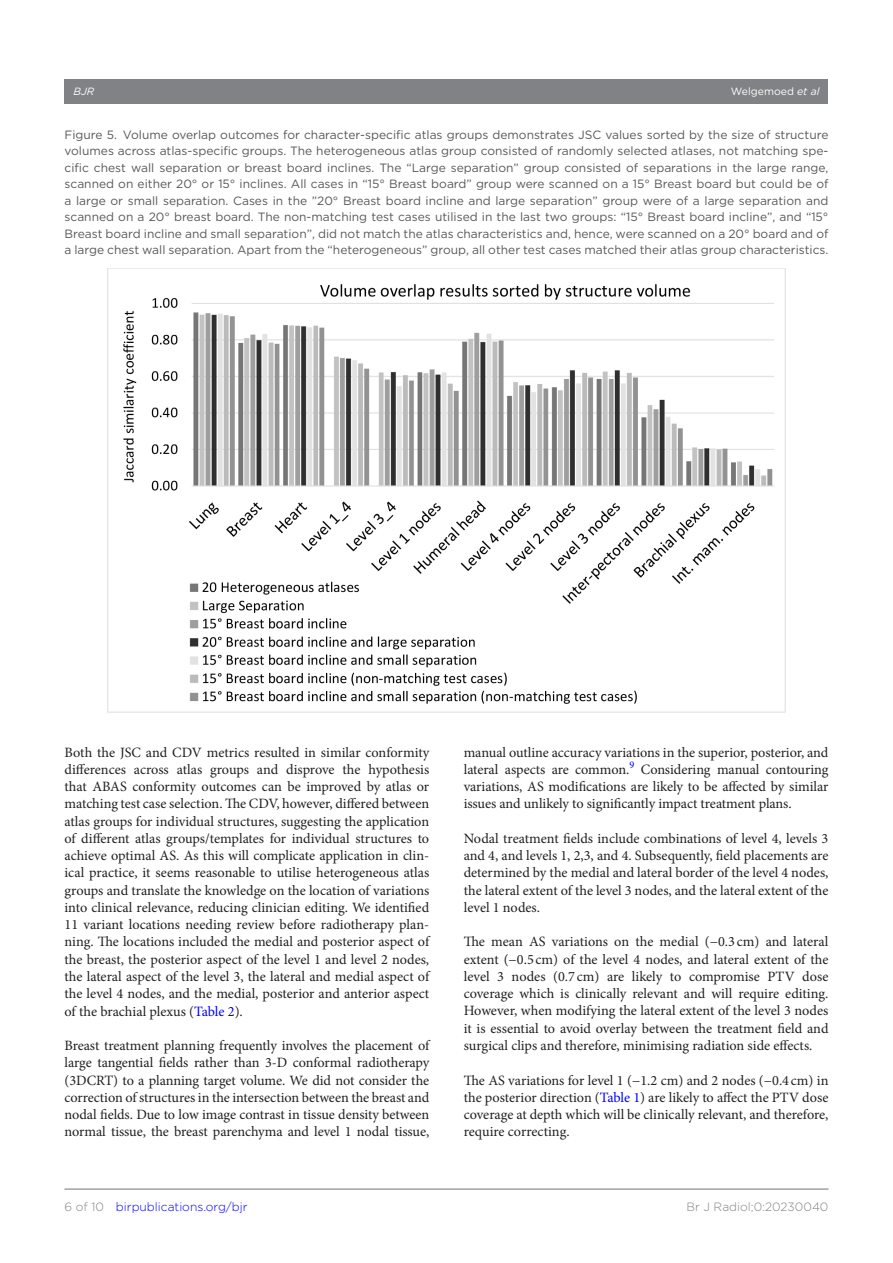
<style>
.page{position:relative;width:893px;height:1263px;background:#fff}
.page>*{position:absolute;margin:0;border:0;box-sizing:border-box;transform-origin:0 0}
.t1{font:14.25px/17.2px "Minion Pro";letter-spacing:-.005em;color:#231f20;text-align:justify}
.t2{font:12px/16.5px "Gotham";color:#57585a;text-align:justify}
.t3{font:300 12px "Gotham";color:#00f}
.t4{font:300 12px "Gotham";color:#808285}
.t5{font:10.5px "Gotham";color:#fff}
.t6{font:italic 10.5px "Gotham";color:#fff}
.s1{font-style:italic}
.s2{color:#00f}
.s3{color:#808285}
</style>
<div class="page">
<hr style="left:64px;top:1188px;width:764px;height:2px;background:#808285">
<div style="left:64px;top:79px;width:764px;height:24px;background:#808285"></div>
<img style="left:107px;top:268px;width:679px;height:445px">
<p class="t6" style="left:74px;top:85px;width:22px">BJR</p>
<p class="t5" style="left:731px;top:85px;width:90px">Welgemoed <span class="s1">et al</span></p>
<p class="t2" style="left:64px;top:126px;width:766px">Figure 5. Volume overlap outcomes for character-specific atlas groups demonstrates JSC values sorted by the size of structure volumes across atlas-specific groups. The heterogeneous atlas group consisted of randomly selected atlases, not matching spe&shy;cific chest wall separation or breast board inclines. The “Large separation” group consisted of separations in the large range, scanned on either 20° or 15° inclines. All cases in “15° Breast board” group were scanned on a 15° Breast board but could be of a large or small separation. Cases in the ”20° Breast board incline and large separation” group were of a large separation and scanned on a 20° breast board. The non-matching test cases utilised in the last two groups: “15° Breast board incline”, and “15° Breast board incline and small separation”, did not match the atlas characteristics and, hence, were scanned on a 20° board and of a large chest wall separation. Apart from the “heterogeneous” group, all other test cases matched their atlas group characteristics.</p>
<p class="t1" style="left:64px;top:743px;width:366px">Both the JSC and CDV metrics resulted in similar conformity differences across atlas groups and disprove the hypothesis that ABAS conformity outcomes can be improved by atlas or matching test case selection. The CDV, however, differed between atlas groups for individual structures, suggesting the application of different atlas groups/templates for individual structures to achieve optimal AS. As this will complicate application in clin&shy;ical practice, it seems reasonable to utilise heterogeneous atlas groups and translate the knowledge on the location of variations into clinical relevance, reducing clinician editing. We identified 11 variant locations needing review before radiotherapy plan&shy;ning. The locations included the medial and posterior aspect of the breast, the posterior aspect of the level 1 and level 2 nodes, the lateral aspect of the level 3, the lateral and medial aspect of the level 4 nodes, and the medial, posterior and anterior aspect of the brachial plexus (<span class="s2">Table 2</span>).</p>
<p class="t1" style="left:64px;top:1037px;width:366px">Breast treatment planning frequently involves the placement of large tangential fields rather than 3-D conformal radiotherapy (3DCRT) to a planning target volume. We did not consider the correction of structures in the intersection between the breast and nodal fields. Due to low image contrast in tissue density between normal tissue, the breast parenchyma and level 1 nodal tissue,</p>
<p class="t1" style="left:464px;top:744px;width:366px">manual outline accuracy variations in the superior, posterior, and lateral aspects are common.<sup>9</sup> Considering manual contouring variations, AS modifications are likely to be affected by similar issues and unlikely to significantly impact treatment plans.</p>
<p class="t1" style="left:464px;top:830px;width:366px">Nodal treatment fields include combinations of level 4, levels 3 and 4, and levels 1, 2,3, and 4. Subsequently, field placements are determined by the medial and lateral border of the level 4 nodes, the lateral extent of the level 3 nodes, and the lateral extent of the level 1 nodes.</p>
<p class="t1" style="left:464px;top:933px;width:366px">The mean AS variations on the medial (−0.3 cm) and lateral extent (−0.5 cm) of the level 4 nodes, and lateral extent of the level 3 nodes (0.7 cm) are likely to compromise PTV dose coverage which is clinically relevant and will require editing.<br>However, when modifying the lateral extent of the level 3 nodes it is essential to avoid overlay between the treatment field and surgical clips and therefore, minimising radiation side effects.</p>
<p class="t1" style="left:464px;top:1071px;width:366px">The AS variations for level 1 (−1.2 cm) and 2 nodes (−0.4 cm) in the posterior direction (<span class="s2">Table 1</span>) are likely to affect the PTV dose coverage at depth which will be clinically relevant, and therefore, require correcting.</p>
<p class="t3" style="left:64px;top:1199px;width:185px"><span class="s3">6 of 10</span> birpublications.org/bjr</p>
<p class="t4" style="left:686px;top:1199px;width:144px">Br J Radiol;0:20230040</p>
</div>
